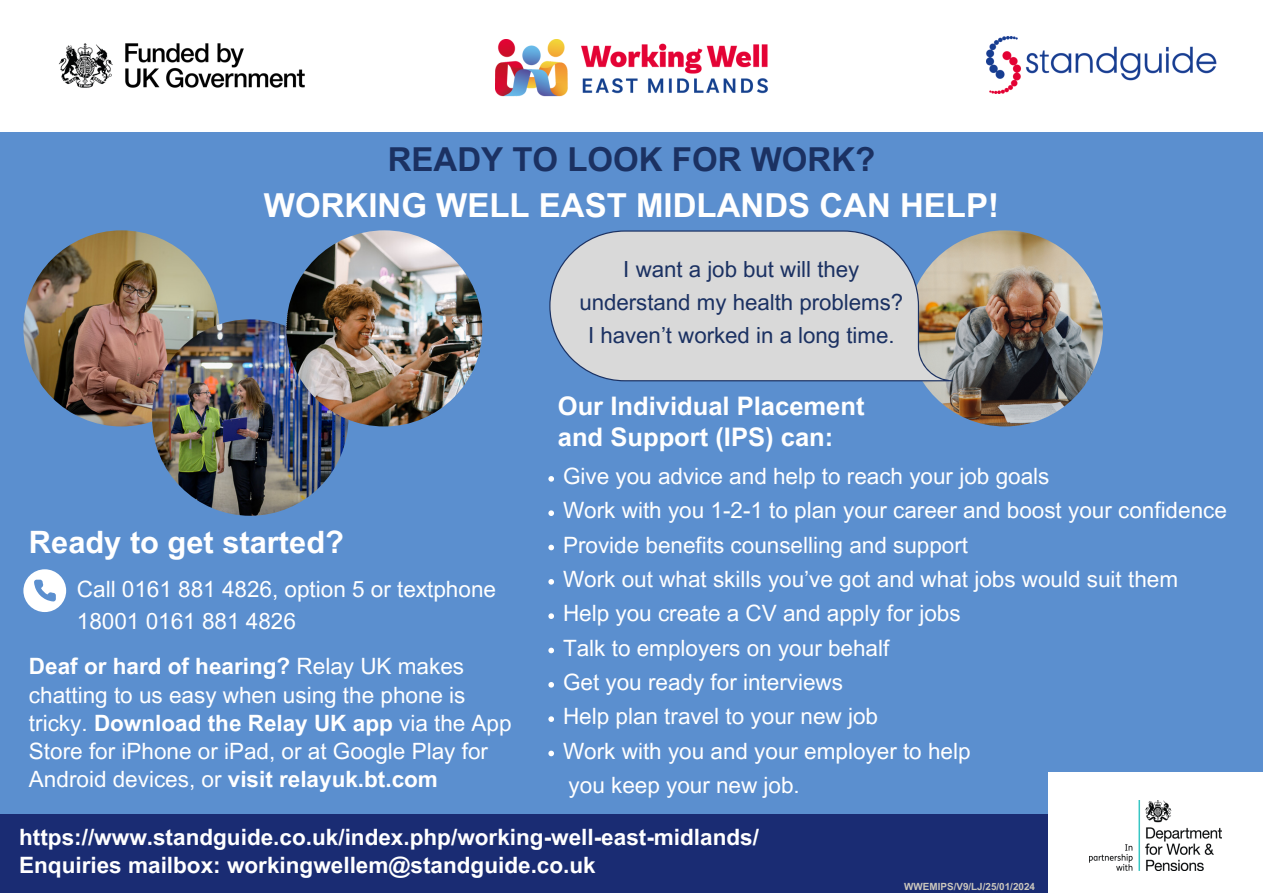
<style>
.page{position:relative;width:1263px;height:893px;background:#5b8fcf}
.page>*{position:absolute;margin:0;border:0;box-sizing:border-box;transform-origin:0 0}
.t1{font:700 33px/46.1px "Arial MT Pro";color:#fff;text-align:center}
.t2{font:700 30.83px "Arial MT Pro";color:#fff}
.t3{font:700 25.58px/31.5px "Arial MT Pro";color:#fff}
.t4{font:22.5px/28.1px "Arial MT Pro";color:#fff}
.t5{font:700 22.5px/28.1px "Arial MT Pro";color:#fff}
.t6{font:22.27px/33.2px "Arial MT Pro";color:#1b3162;text-align:center}
.t7{font:700 9.9px "Arial MT Pro";color:#cbc7bd}
.s1{color:#1b3162}
.s2{font-weight:700}
</style>
<div class="page">
<div style="left:0;top:0;width:1263px;height:132px;background:#fff"></div>
<img style="left:23px;top:230px;width:196px;height:196px;border-radius:50%">
<img style="left:907px;top:230px;width:196px;height:196px;border-radius:50%">
<svg style="left:549px;top:230px;width:404px;height:151px;background:#c9ccd1"></svg>
<div style="left:0;top:814px;width:1263px;height:79px;background:#1a2c73"></div>
<img style="left:152px;top:319px;width:196px;height:197px;border-radius:50%">
<img style="left:286px;top:230px;width:196px;height:196px;border-radius:50%">
<img style="left:495px;top:39px;width:273px;height:58px">
<svg style="left:548px;top:476px;width:6px;height:6px"></svg>
<svg style="left:548px;top:510px;width:6px;height:6px"></svg>
<svg style="left:548px;top:545px;width:6px;height:5px"></svg>
<svg style="left:548px;top:579px;width:6px;height:5px"></svg>
<svg style="left:548px;top:613px;width:6px;height:6px"></svg>
<svg style="left:548px;top:647px;width:6px;height:6px"></svg>
<svg style="left:548px;top:682px;width:6px;height:5px"></svg>
<svg style="left:548px;top:716px;width:6px;height:6px"></svg>
<svg style="left:548px;top:750px;width:6px;height:6px"></svg>
<svg style="left:23px;top:569px;width:43px;height:43px"></svg>
<img style="left:987px;top:36px;width:230px;height:58px">
<img style="left:59px;top:43px;width:246px;height:45px">
<div style="left:1048px;top:772px;width:215px;height:121px;background:#fff"></div>
<img style="left:1089px;top:801px;width:133px;height:69px">
<p class="t1" style="left:264px;top:141px;width:737px"><span class="s1">READY TO LOOK FOR WORK?<br></span>WORKING WELL EAST MIDLANDS CAN HELP!</p>
<h5 class="t6" style="left:579px;top:255px;width:325px">I want a job but will they understand my health problems?<br>I haven’t worked in a long time.</h5>
<h5 class="t2" style="left:29px;top:531px;width:316px">Ready to get started?</h5>
<h5 class="t4" style="left:77px;top:576px;width:421px;line-height:31.5px">Call 0161 881 4826, option 5 or textphone<br>18001 0161 881 4826</h5>
<h5 class="t4" style="left:29px;top:655px;width:484px"><span class="s2">Deaf or hard of hearing?</span> Relay UK makes chatting to us easy when using the phone is tricky. <span class="s2">Download the Relay UK app</span> via the App Store for iPhone or iPad, or at Google Play for Android devices, or <span class="s2">visit relayuk.bt.com</span></h5>
<h5 class="t3" style="left:558px;top:393px;width:308px">Our Individual Placement and Support (IPS) can:</h5>
<p class="t4" style="left:563px;top:465px;width:488px">Give you advice and help to reach your job goals</p>
<h1 class="t4" style="left:563px;top:499px;width:665px">Work with you 1-2-1 to plan your career and boost your confidence</h1>
<p class="t4" style="left:563px;top:533px;width:407px">Provide benefits counselling and support</p>
<h5 class="t4" style="left:563px;top:568px;width:617px">Work out what skills you’ve got and what jobs would suit them</h5>
<h3 class="t4" style="left:563px;top:602px;width:399px">Help you create a CV and apply for jobs</h3>
<h5 class="t4" style="left:563px;top:636px;width:328px">Talk to employers on your behalf</h5>
<h5 class="t4" style="left:563px;top:670px;width:282px">Get you ready for interviews</h5>
<h5 class="t4" style="left:563px;top:705px;width:317px">Help plan travel to your new job</h5>
<h5 class="t4" style="left:563px;top:739px;width:409px">Work with you and your employer to help</h5>
<h5 class="t4" style="left:568px;top:773px;width:233px">you keep your new job.</h5>
<h5 class="t5" style="left:19px;top:826px;width:741px">https://www.standguide.co.uk/index.php/working-well-east-midlands/<br>Enquiries mailbox: workingwellem@standguide.co.uk</h5>
<p class="t7" style="left:904px;top:882px;width:132px">WWEMIPS/V9/LJ/25/01/2024</p>
</div>
